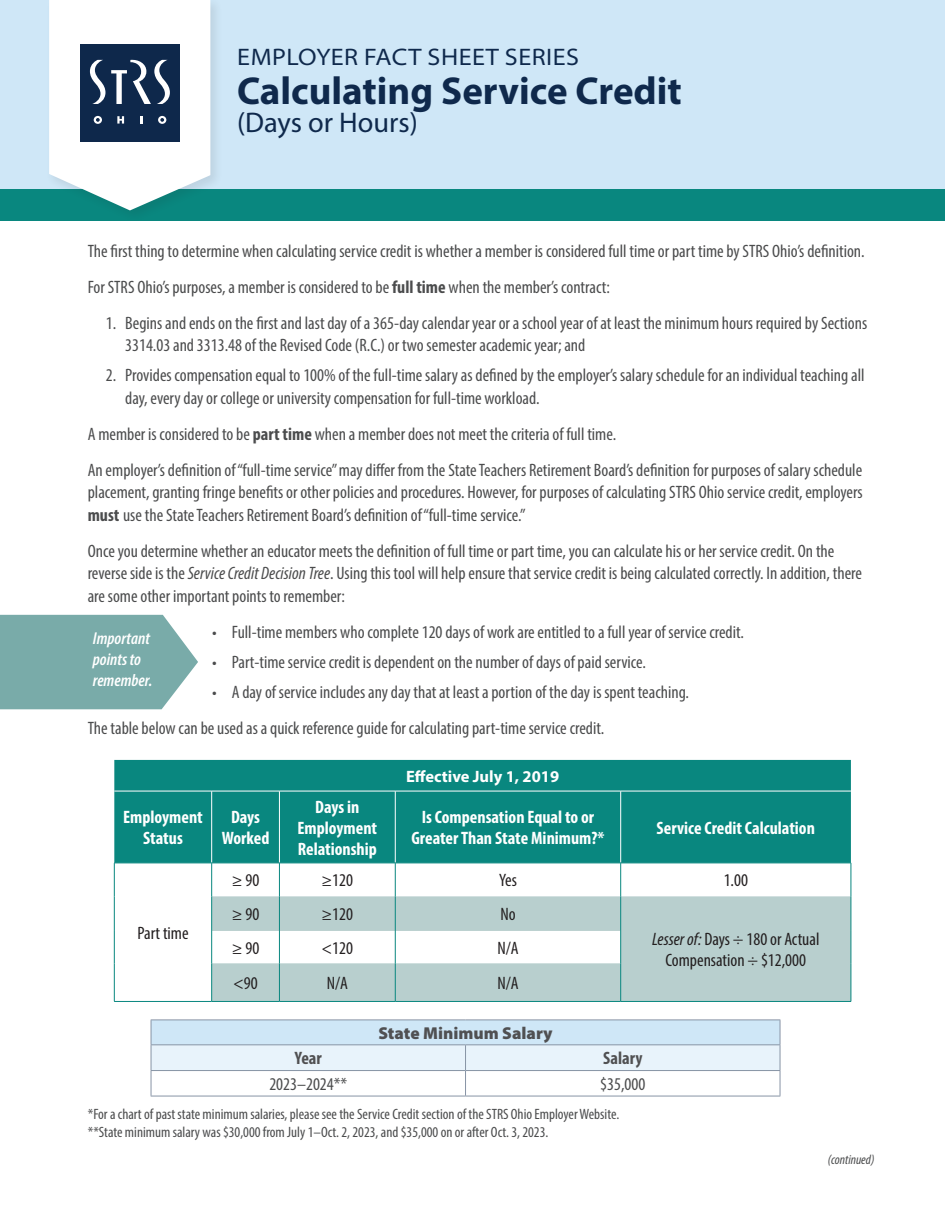
<style>
.page{position:relative;width:945px;height:1215px;background:#fff}
.page>*{position:absolute;margin:0;border:0;box-sizing:border-box;transform-origin:0 0}
.t1{font:700 39px "Myriad Pro";color:#0f294c}
.t2{font:28.5px "Myriad Pro";color:#0f294c}
.t3{font:semi-expanded 24px "Myriad Pro";letter-spacing:.02em;color:#0f294c}
.BODY{font:condensed 18px/22.5px "Myriad Pro";color:#4b4c4d;text-align:justify}
.Body_indent{font:condensed 18px/22.5px "Myriad Pro";color:#4b4c4d}
.t4{font:700 condensed 18px/21px "Myriad Pro";color:#fff;text-align:center}
.t5{font:condensed 18px/21.6px "Myriad Pro";color:#231f20;text-align:center}
.t6{font:700 condensed 18px "Myriad Pro";color:#505052}
.BODY-2{font:italic 600 condensed 17.25px/21px "Myriad Pro";color:#fff}
.t7{font:900 17.25px "Myriad Pro";color:#505052}
.Question_body_text{font:700 16.5px "Myriad Pro";color:#fff}
.BODY-3{font:condensed 15px/18px "Myriad Pro";color:#4b4c4d}
.BODY-4{font:italic condensed 13.5px "Myriad Pro";color:#4b4c4d}
.s1{font-weight:700}
.s2{font-style:italic}
</style>
<div class="page">
<div style="left:0;top:0;width:945px;height:221px;background:#cfe7f7"></div>
<div style="left:0;top:189px;width:945px;height:32px;background:#09877f"></div>
<div style="left:46px;top:0;width:177px;height:223px;background:#231f20;opacity:.1"></div>
<svg style="left:49px;top:0;width:161px;height:210px;background:#afbec7"></svg>
<svg style="left:0;top:615px;width:198px;height:94px;background:#84b2b0"></svg>
<div style="left:114px;top:760px;width:737px;height:103px;background:#09877f"></div>
<svg style="left:212px;top:896px;width:639px;height:105px;fill:#b8cfce"></svg>
<hr style="left:211px;top:791px;width:1px;height:72px;background:#fff">
<hr style="left:279px;top:791px;width:1px;height:72px;background:#fff">
<hr style="left:395px;top:791px;width:1px;height:72px;background:#fff">
<hr style="left:620px;top:791px;width:1px;height:72px;background:#fff">
<hr style="left:114px;top:791px;width:98px;height:1px;background:#fff">
<hr style="left:212px;top:791px;width:67px;height:1px;background:#fff">
<hr style="left:279px;top:791px;width:116px;height:1px;background:#fff">
<hr style="left:395px;top:791px;width:226px;height:1px;background:#fff">
<hr style="left:621px;top:791px;width:230px;height:1px;background:#fff">
<hr style="left:114px;top:863px;width:98px;height:1px;background:#09877f">
<hr style="left:114px;top:863px;width:1px;height:33px;background:#09877f">
<hr style="left:114px;top:896px;width:1px;height:35px;background:#09877f">
<hr style="left:114px;top:931px;width:1px;height:32px;background:#09877f">
<hr style="left:114px;top:963px;width:1px;height:38px;background:#09877f">
<hr style="left:114px;top:1001px;width:98px;height:1px;background:#09877f">
<hr style="left:212px;top:863px;width:67px;height:1px;background:#09877f">
<hr style="left:211px;top:863px;width:1px;height:33px;background:#09877f">
<hr style="left:279px;top:863px;width:116px;height:1px;background:#09877f">
<hr style="left:279px;top:863px;width:1px;height:33px;background:#09877f">
<hr style="left:395px;top:863px;width:226px;height:1px;background:#09877f">
<hr style="left:395px;top:863px;width:1px;height:33px;background:#09877f">
<hr style="left:621px;top:863px;width:230px;height:1px;background:#09877f">
<hr style="left:620px;top:863px;width:1px;height:33px;background:#09877f">
<hr style="left:851px;top:863px;width:1px;height:33px;background:#09877f">
<hr style="left:211px;top:896px;width:1px;height:35px;background:#09877f">
<hr style="left:279px;top:896px;width:1px;height:35px;background:#09877f">
<hr style="left:395px;top:896px;width:1px;height:35px;background:#09877f">
<hr style="left:620px;top:896px;width:1px;height:35px;background:#09877f">
<hr style="left:851px;top:896px;width:1px;height:35px;background:#09877f">
<hr style="left:851px;top:931px;width:1px;height:32px;background:#09877f">
<hr style="left:851px;top:963px;width:1px;height:38px;background:#09877f">
<hr style="left:621px;top:1001px;width:230px;height:1px;background:#09877f">
<hr style="left:211px;top:931px;width:1px;height:32px;background:#09877f">
<hr style="left:279px;top:931px;width:1px;height:32px;background:#09877f">
<hr style="left:395px;top:931px;width:1px;height:32px;background:#09877f">
<hr style="left:620px;top:931px;width:1px;height:32px;background:#09877f">
<hr style="left:211px;top:963px;width:1px;height:38px;background:#09877f">
<hr style="left:279px;top:963px;width:1px;height:38px;background:#09877f">
<hr style="left:395px;top:963px;width:1px;height:38px;background:#09877f">
<hr style="left:620px;top:963px;width:1px;height:38px;background:#09877f">
<hr style="left:212px;top:1001px;width:67px;height:1px;background:#09877f">
<hr style="left:279px;top:1001px;width:116px;height:1px;background:#09877f">
<hr style="left:395px;top:1001px;width:226px;height:1px;background:#09877f">
<hr style="left:151px;top:1096px;width:315px;height:1px;background:#8794a5">
<hr style="left:466px;top:1096px;width:314px;height:1px;background:#8794a5">
<svg style="left:151px;top:1020px;width:630px;height:76px"></svg>
<p class="t3" style="left:237px;top:42px;width:343px">EMPLOYER FACT SHEET SERIES</p>
<p class="t1" style="left:237px;top:65px;width:446px">Calculating Service Credit</p>
<p class="t2" style="left:237px;top:105px;width:182px">(Days or Hours)</p>
<p class="BODY" style="left:88px;top:239px;width:779px">The first thing to determine when calculating service credit is whether a member is considered full time or part time by STRS Ohio’s definition.</p>
<p class="BODY" style="left:88px;top:275px;width:524px">For STRS Ohio’s purposes, a member is considered to be <span class="s1">full time</span> when the member’s contract:</p>
<p class="Body_indent" style="left:125px;top:311px;width:743px;text-indent:-20px">1. Begins and ends on the first and last day of a 365-day calendar year or a school year of at least the minimum hours required by Sections<br>3314.03 and 3313.48 of the Revised Code (R.C.) or two semester academic year; and</p>
<p class="Body_indent" style="left:125px;top:364px;width:741px;text-indent:-20px">2. Provides compensation equal to 100% of the full-time salary as defined by the employer’s salary schedule for an individual teaching all day, every day or college or university compensation for full-time workload.</p>
<p class="BODY" style="left:88px;top:422px;width:530px">A member is considered to be <span class="s1">part time</span> when a member does not meet the criteria of full time.</p>
<p class="BODY" style="left:88px;top:458px;width:776px">An employer’s definition of “full-time service” may differ from the State Teachers Retirement Board’s definition for purposes of salary schedule placement, granting fringe benefits or other policies and procedures. However, for purposes of calculating STRS Ohio service credit, employers <span class="s1">must</span> use the State Teachers Retirement Board’s definition of “full-time service.”</p>
<p class="BODY" style="left:88px;top:539px;width:776px;text-align:left">Once you determine whether an educator meets the definition of full time or part time, you can calculate his or her service credit. On the reverse side is the <span class="s2">Service Credit Decision Tree</span>. Using this tool will help ensure that service credit is being calculated correctly. In addition, there are some other important points to remember:</p>
<p class="Body_indent" style="left:212px;top:620px;width:533px">• Full-time members who complete 120 days of work are entitled to a full year of service credit.</p>
<p class="Body_indent" style="left:212px;top:650px;width:435px">• Part-time service credit is dependent on the number of days of paid service.</p>
<p class="Body_indent" style="left:212px;top:680px;width:478px">• A day of service includes any day that at least a portion of the day is spent teaching.</p>
<p class="BODY" style="left:88px;top:716px;width:518px">The table below can be used as a quick reference guide for calculating part-time service credit.</p>
<p class="Question_body_text" style="left:406px;top:765px;width:155px">Effective July 1, 2019</p>
<p class="t4" style="left:123px;top:806px;width:81px">Employment<br>Status</p>
<p class="t4" style="left:222px;top:806px;width:49px">Days<br>Worked</p>
<p class="t4" style="left:298px;top:796px;width:81px">Days in<br>Employment<br>Relationship</p>
<p class="t4" style="left:411px;top:806px;width:195px">Is Compensation Equal to or<br>Greater Than State Minimum?*</p>
<p class="t4" style="left:657px;top:817px;width:160px">Service Credit Calculation</p>
<p class="BODY-2" style="left:93px;top:628px;width:61px">Important points to remember.</p>
<p class="t5" style="left:137px;top:922px;width:53px">Part time</p>
<p class="t5" style="left:232px;top:869px;width:29px">≥ 90</p>
<p class="t5" style="left:322px;top:869px;width:33px">≥120</p>
<p class="t5" style="left:499px;top:869px;width:19px">Yes</p>
<p class="t5" style="left:724px;top:869px;width:26px">1.00</p>
<p class="t5" style="left:232px;top:903px;width:29px">≥ 90</p>
<p class="t5" style="left:322px;top:903px;width:33px">≥120</p>
<p class="t5" style="left:500px;top:903px;width:17px">No</p>
<p class="t5" style="left:652px;top:928px;width:169px"><span class="s2">Lesser of:</span> Days ÷ 180 or Actual<br>Compensation ÷ $12,000</p>
<p class="t5" style="left:232px;top:937px;width:29px">≥ 90</p>
<p class="t5" style="left:322px;top:937px;width:33px">&lt;120</p>
<p class="t5" style="left:497px;top:937px;width:23px">N/A</p>
<p class="t5" style="left:233px;top:972px;width:26px">&lt;90</p>
<p class="t5" style="left:327px;top:972px;width:23px">N/A</p>
<p class="t5" style="left:497px;top:972px;width:23px">N/A</p>
<p class="t7" style="left:378px;top:1021px;width:176px">State Minimum Salary</p>
<p class="t6" style="left:295px;top:1047px;width:28px">Year</p>
<p class="t6" style="left:603px;top:1047px;width:41px">Salary</p>
<p class="BODY" style="left:269px;top:1073px;width:79px">2023–2024**</p>
<p class="BODY" style="left:600px;top:1073px;width:47px">$35,000</p>
<p class="BODY-3" style="left:88px;top:1105px;width:533px">*For a chart of past state minimum salaries, please see the Service Credit section of the STRS Ohio Employer Website. **State minimum salary was $30,000 from July 1–Oct. 2, 2023, and $35,000 on or after Oct. 3, 2023.</p>
<p class="BODY-4" style="left:828px;top:1151px;width:48px">(continued)</p>
</div>
